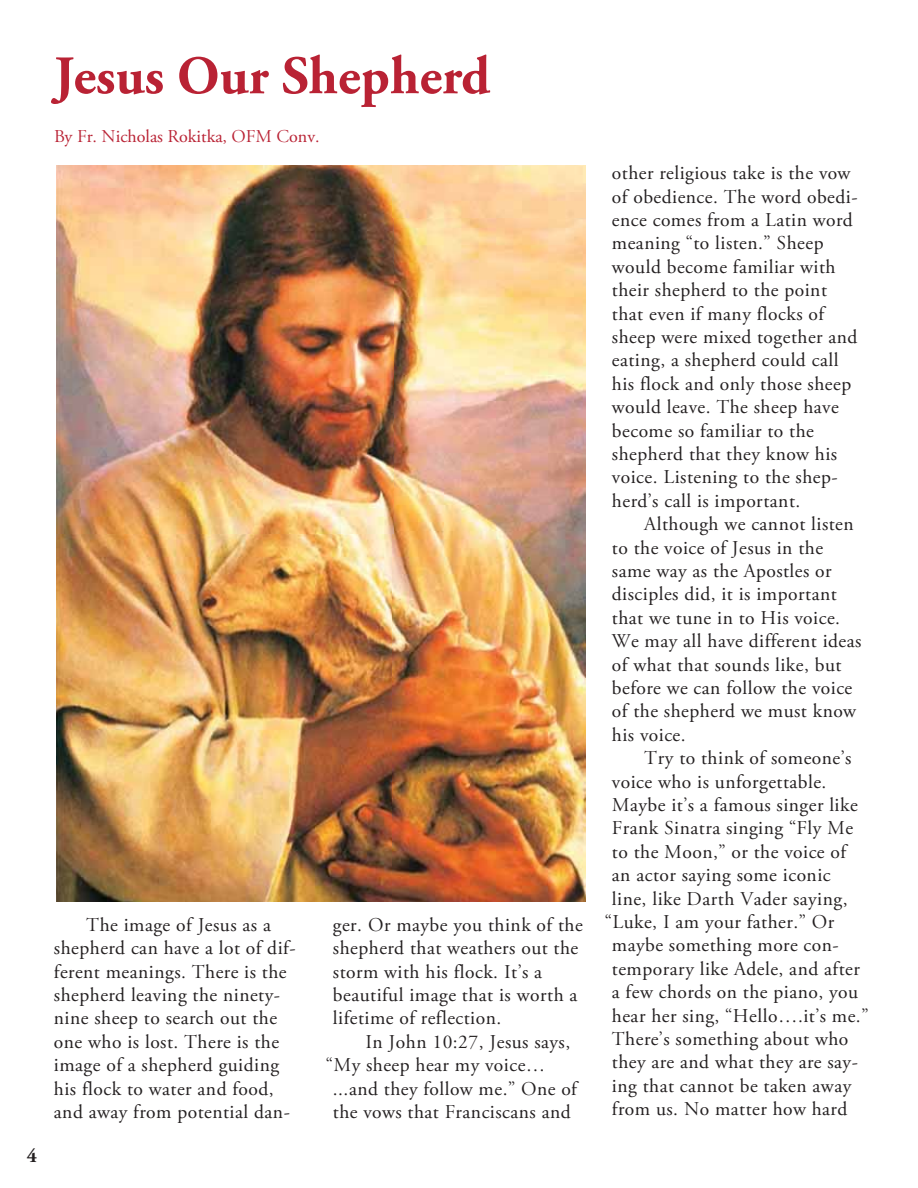
<style>
.page{position:relative;width:918px;height:1188px;background:#fff}
.page>*{position:absolute;margin:0;border:0;box-sizing:border-box;transform-origin:0 0}
.t1{font:700 54px "Adobe Garamond Pro";color:#b92234}
.t2{font:19.5px/23.4px "Adobe Garamond Pro";letter-spacing:.025em;color:#231f20}
.t3{font:700 19.5px "Adobe Garamond Pro";color:#231f20}
.t4{font:18px "Adobe Garamond Pro";color:#b92234}
</style>
<div class="page">
<img style="left:56px;top:165px;width:529px;height:737px">
<h1 class="t1" style="left:54px;top:54px;width:438px">Jesus Our Shepherd</h1>
<p class="t4" style="left:54px;top:129px;width:267px">By Fr. Nicholas Rokitka, OFM Conv.</p>
<p class="t3" style="left:27px;top:1148px;width:12px">4</p>
<p class="t2" style="left:54px;top:914px;width:243px;text-indent:32px">The image of Jesus as a shepherd can have a lot of dif&shy;ferent meanings. There is the shepherd leaving the ninety&shy;nine sheep to search out the one who is lost. There is the image of a shepherd guiding his flock to water and food, and away from potential dan-</p>
<p class="t2" style="left:333px;top:914px;width:251px">ger. Or maybe you think of the shepherd that weathers out the storm with his flock. It’s a beautiful image that is worth a lifetime of reflection.</p>
<p class="t2" style="left:365px;top:1031px;width:206px">In John 10:27, Jesus says,</p>
<p class="t2" style="left:326px;top:1055px;width:221px">“My sheep hear my voice…</p>
<p class="t2" style="left:333px;top:1078px;width:246px">...and they follow me.” One of</p>
<p class="t2" style="left:333px;top:1101px;width:239px">the vows that Franciscans and</p>
<p class="t2" style="left:612px;top:163px;width:247px">other religious take is the vow of obedience. The word obedi&shy;ence comes from a Latin word meaning “to listen.” Sheep would become familiar with their shepherd to the point that even if many flocks of sheep were mixed together and eating, a shepherd could call his flock and only those sheep would leave. The sheep have become so familiar to the shepherd that they know his voice. Listening to the shep&shy;herd’s call is important.</p>
<p class="t2" style="left:612px;top:514px;width:251px;text-indent:32px">Although we cannot listen to the voice of Jesus in the same way as the Apostles or disciples did, it is important that we tune in to His voice.<br>We may all have different ideas of what that sounds like, but before we can follow the voice of the shepherd we must know his voice.</p>
<p class="t2" style="left:644px;top:748px;width:209px">Try to think of someone’s</p>
<p class="t2" style="left:612px;top:771px;width:216px">voice who is unforgettable.</p>
<p class="t2" style="left:612px;top:795px;width:247px">Maybe it’s a famous singer like</p>
<p class="t2" style="left:612px;top:818px;width:243px">Frank Sinatra singing “Fly Me</p>
<p class="t2" style="left:612px;top:841px;width:236px">to the Moon,” or the voice of</p>
<p class="t2" style="left:612px;top:865px;width:220px">an actor saying some iconic</p>
<p class="t2" style="left:612px;top:888px;width:237px">line, like Darth Vader saying,</p>
<p class="t2" style="left:605px;top:912px;width:231px">“Luke, I am your father.” Or</p>
<p class="t2" style="left:612px;top:935px;width:228px">maybe something more con-</p>
<p class="t2" style="left:612px;top:958px;width:249px">temporary like Adele, and after</p>
<p class="t2" style="left:612px;top:982px;width:248px">a few chords on the piano, you</p>
<p class="t2" style="left:612px;top:1005px;width:258px">hear her sing, “Hello….it’s me.”</p>
<p class="t2" style="left:612px;top:1029px;width:238px">There’s something about who</p>
<p class="t2" style="left:612px;top:1052px;width:247px">they are and what they are say-</p>
<p class="t2" style="left:612px;top:1075px;width:241px">ing that cannot be taken away</p>
<p class="t2" style="left:612px;top:1099px;width:237px">from us. No matter how hard</p>
</div>
